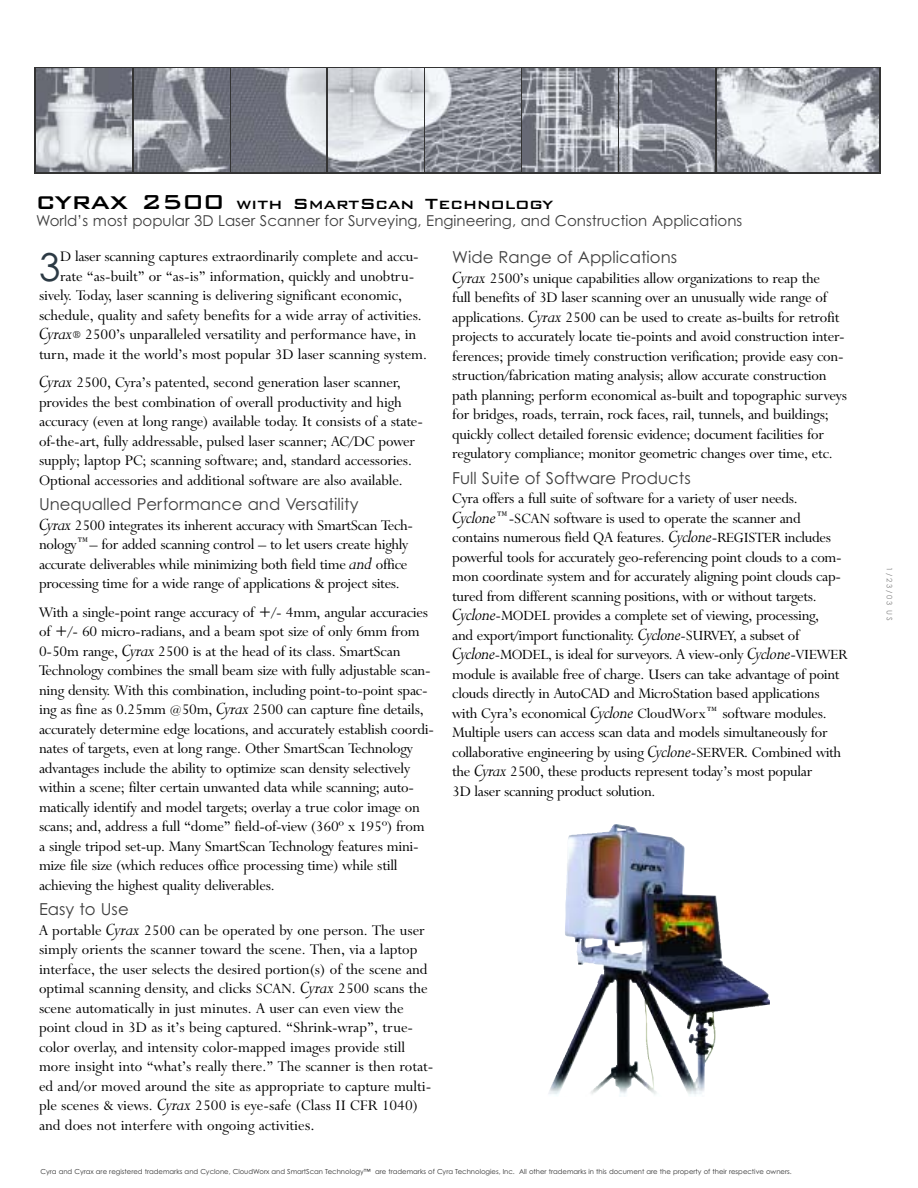
<style>
.page{position:relative;width:918px;height:1188px;background:#fff}
.page>*{position:absolute;margin:0;border:0;box-sizing:border-box;transform-origin:0 0}
.t1{font:38.55px "Century Gothic";color:#2c3a44}
.t2{font:500 19.5px "Bank Gothic BT";color:#000}
.t3{font:16.5px/19.5px "Lapidary 333 BT";letter-spacing:-.01em;color:#000}
.t4{font:16.5px "Century Gothic";color:#404040}
.t5{font:15px "Century Gothic";color:#404040}
.t6{font:7.5px "Century Gothic";color:#808080}
.t7{font:6.9px "Century Gothic";color:#333}
.s1{font-size:30px}
.s2{font-size:27px}
.s3{font-size:24px}
.s4{font-style:italic;font-size:19.5px}
.s5{font-style:italic}
.s6{font-size:15.9px}
.s7{font-style:italic;font-size:10.5px}
.s8{font-size:12px}
.s9{font-size:18px}
</style>
<div class="page">
<svg style="left:35px;top:67px;width:846px;height:106px;background:#5d5e61"></svg>
<img style="left:37px;top:69px;width:95px;height:102px">
<img style="left:134px;top:69px;width:95px;height:102px">
<img style="left:231px;top:69px;width:95px;height:102px">
<img style="left:328px;top:69px;width:95px;height:102px">
<img style="left:425px;top:69px;width:95px;height:102px">
<img style="left:523px;top:69px;width:95px;height:102px">
<img style="left:620px;top:69px;width:95px;height:102px">
<img style="left:717px;top:69px;width:162px;height:102px">
<img style="left:564px;top:824px;width:206px;height:272px">
<p class="t2" style="left:36px;top:191px;width:519px"><span class="s1">cyrax</span> <span class="s2">2500</span> with <span class="s3">s</span>mart<span class="s3">s</span>can <span class="s3">t</span>echnology</p>
<p class="t5" style="left:36px;top:215px;width:708px">World’s most popular 3D Laser Scanner for Surveying, Engineering, and Construction Applications</p>
<h1 class="t1" style="left:39px;top:252px;width:23px">3</h1>
<p class="t3" style="left:60px;top:246px;width:360px">D laser scanning captures extraordinarily complete and accu-</p>
<p class="t4" style="left:452px;top:251px;width:226px">Wide Range of Applications</p>
<p class="t3" style="left:452px;top:267px;width:396px"><span class="s4">Cyrax</span> 2500’s unique capabilities allow organizations to reap the<br>full benefits of 3D laser scanning over an unusually wide range of applications. <span class="s4">Cyrax</span> 2500 can be used to create as-builts for retrofit projects to accurately locate tie-points and avoid construction inter&shy;ferences; provide timely construction verification; provide easy con&shy;struction/fabrication mating analysis; allow accurate construction path planning; perform economical as-built and topographic surveys for bridges, roads, terrain, rock faces, rail, tunnels, and buildings; quickly collect detailed forensic evidence; document facilities for regulatory compliance; monitor geometric changes over time, etc.</p>
<p class="t4" style="left:452px;top:472px;width:240px">Full Suite of Software Products</p>
<p class="t3" style="left:452px;top:488px;width:396px">Cyra offers a full suite of software for a variety of user needs.<br><span class="s4">Cyclone</span><span class="s5">™</span>-<span class="s6">SCAN</span> software is used to operate the scanner and contains numerous field QA features. <span class="s4">Cyclone</span>-<span class="s6">REGISTER</span> includes powerful tools for accurately geo-referencing point clouds to a com&shy;mon coordinate system and for accurately aligning point clouds cap&shy;tured from different scanning positions, with or without targets.<br><span class="s4">Cyclone</span>-<span class="s6">MODEL</span> provides a complete set of viewing, processing,<br>and export/import functionality. <span class="s4">Cyclone</span><span class="s6">-SURVEY,</span> a subset of <span class="s4">Cyclone</span><span class="s6">-MODEL,</span> is ideal for surveyors. A view-only <span class="s4">Cyclone</span>-<span class="s6">VIEWER </span>module is available free of charge. Users can take advantage of point clouds directly in AutoCAD and MicroStation based applications with Cyra’s economical <span class="s4">Cyclone</span> <span class="s6">CloudWorx™</span> software modules.<br>Multiple users can access scan data and models simultaneously for collaborative engineering by using <span class="s4">Cyclone</span>-<span class="s6">SERVER</span>. Combined with the <span class="s4">Cyrax</span> 2500, these products represent today’s most popular<br>3D laser scanning product solution.</p>
<p class="t3" style="left:60px;top:265px;width:356px">rate “as-built” or “as-is” information, quickly and unobtru-</p>
<p class="t3" style="left:39px;top:285px;width:364px">sively. Today, laser scanning is delivering significant economic,</p>
<p class="t3" style="left:39px;top:304px;width:384px">schedule, quality and safety benefits for a wide array of activities.</p>
<p class="t3" style="left:39px;top:324px;width:379px"><span class="s4">Cyrax</span><span class="s7">®</span> 2500’s unparalleled versatility and performance have, in</p>
<p class="t3" style="left:39px;top:343px;width:389px">turn, made it the world’s most popular 3D laser scanning system.</p>
<p class="t3" style="left:39px;top:372px;width:386px"><span class="s4">Cyrax</span> 2500, Cyra’s patented, second generation laser scanner, provides the best combination of overall productivity and high accuracy (even at long range) available today. It consists of a state&shy;of-the-art, fully addressable, pulsed laser scanner; AC/DC power supply; laptop PC; scanning software; and, standard accessories.<br>Optional accessories and additional software are also available.</p>
<p class="t4" style="left:39px;top:498px;width:321px">Unequalled Performance and Versatility</p>
<p class="t3" style="left:39px;top:514px;width:376px"><span class="s4">Cyrax</span> 2500 integrates its inherent accuracy with SmartScan Tech&shy;nology<span class="s5">™</span>– for added scanning control – to let users create highly accurate deliverables while minimizing both field time <span class="s4">and</span> office processing time for a wide range of applications &amp; project sites.</p>
<p class="t3" style="left:39px;top:601px;width:397px">With a single-point range accuracy of +/- 4mm, angular accuracies of +/- 60 micro-radians, and a beam spot size of only 6mm from 0-50m range, <span class="s4">Cyrax</span> 2500 is at the head of its class. SmartScan Technology combines the small beam size with fully adjustable scan&shy;ning density. With this combination, including point-to-point spac&shy;ing as fine as 0.25mm <span class="s8">@</span>50m, <span class="s4">Cyrax</span> 2500 can capture fine details, accurately determine edge locations, and accurately establish coordi&shy;nates of targets, even at long range. Other SmartScan Technology advantages include the ability to optimize scan density selectively within a scene; filter certain unwanted data while scanning; auto&shy;matically identify and model targets; overlay a true color image on scans; and, address a full “dome” field-of-view (360º x 195º) from a single tripod set-up. Many SmartScan Technology features mini&shy;mize file size (which reduces office processing time) while still achieving the highest quality deliverables.</p>
<p class="t4" style="left:39px;top:903px;width:91px">Easy to Use</p>
<p class="t3" style="left:39px;top:919px;width:396px">A portable <span class="s4">Cyrax</span> 2500 can be operated by one person. The user simply orients the scanner toward the scene. Then, via a laptop interface, the user selects the desired portion(s) of the scene and optimal scanning density, and clicks <span class="s6">SCAN</span>. <span class="s4">Cyrax</span> 2500 scans the scene automatically in just minutes. A user can even view the point cloud in 3D as it’s being captured. “Shrink-wrap”, true&shy;color overlay, and intensity color-mapped images provide still more insight into “what’s really there.” The scanner is then rotat&shy;ed and/or moved around the site as appropriate to capture multi&shy;ple scenes &amp; views. <span class="s4">Cyrax</span> 2500 is eye-safe (Class II CFR 1040) and does not interfere with ongoing activitie<span class="s9">s.</span></p>
<p class="t7" style="left:40px;top:1169px;width:753px">Cyra and Cyrax are registered trademarks and Cyclone, CloudWorx and SmartScan Technology™ are trademarks of Cyra Technologies, Inc. All other trademarks in this document are the property of their respective owners.</p>
<p class="t6" style="left:892px;top:567px;width:55px;rotate:90deg">1/23/03 US</p>
</div>
